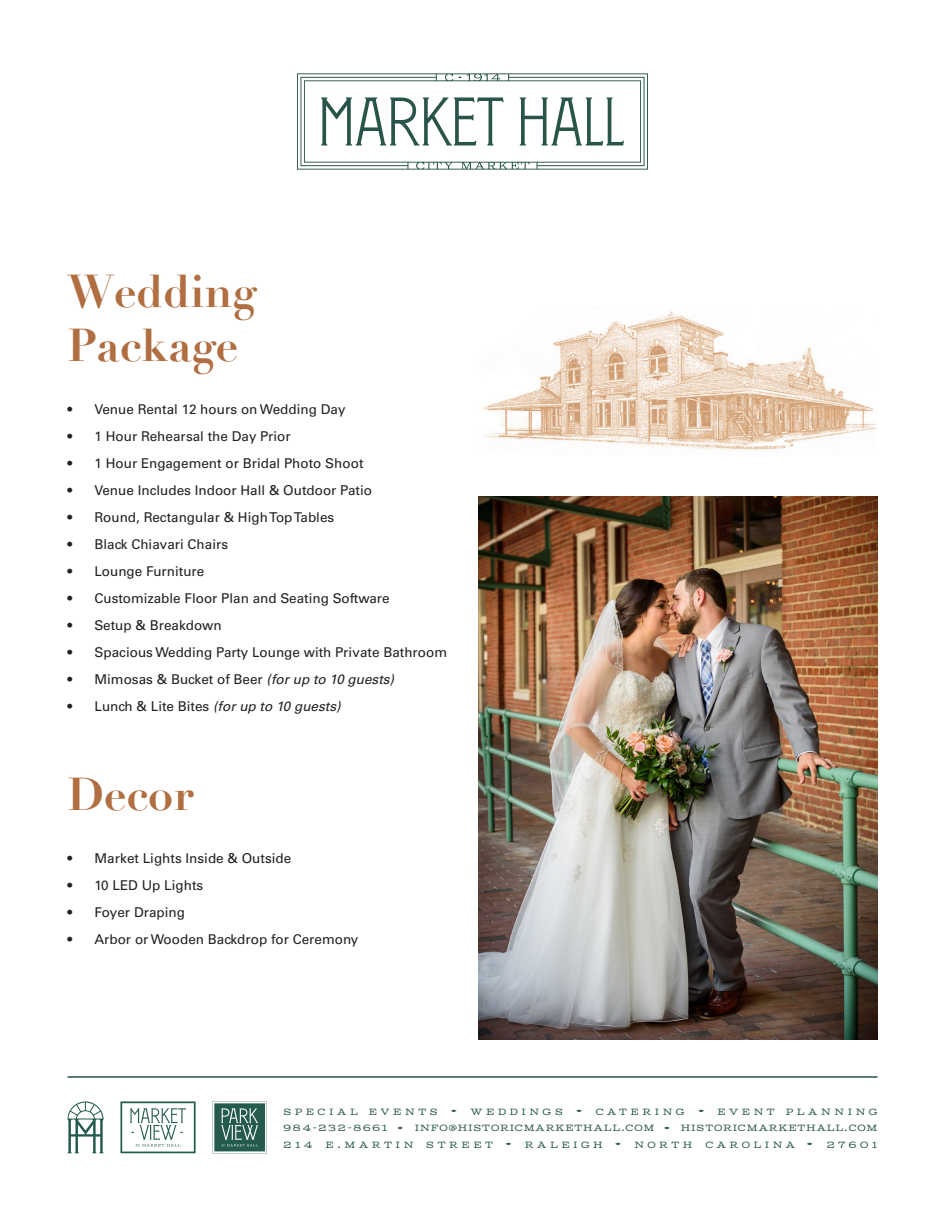
<style>
.page{position:relative;width:945px;height:1215px;background:#fff}
.page>*{position:absolute;margin:0;border:0;box-sizing:border-box;transform-origin:0 0}
.t1{font:700 45px "Didot";color:#b06e41}
.t2{font:13.5px "Univers";color:#231f20}
.t3{font:italic 13.5px "Univers";color:#231f20}
.t4{font:9px "Columbia Titling Standard";letter-spacing:.4em;color:#285449}
.t5{font:9px "Columbia Titling Standard";letter-spacing:.1em;color:#285449}
.t6{font:9px "Columbia Titling Standard";letter-spacing:.38em;color:#285449}
.t7{font:9px "Columbia Titling Standard";letter-spacing:.205em;color:#285449}
.s1{font-style:italic}
.s2{font-style:normal}
</style>
<div class="page">
<svg style="left:297px;top:73px;width:351px;height:97px"></svg>
<svg style="left:615px;top:1143px;width:6px;height:2px"></svg>
<svg style="left:397px;top:1127px;width:6px;height:2px"></svg>
<svg style="left:664px;top:1127px;width:6px;height:2px"></svg>
<svg style="left:451px;top:1110px;width:6px;height:2px"></svg>
<svg style="left:576px;top:1110px;width:6px;height:2px"></svg>
<svg style="left:698px;top:1110px;width:6px;height:2px"></svg>
<hr style="left:68px;top:1076px;width:810px;height:2px;background:#285449">
<svg style="left:67px;top:1101px;width:37px;height:52px"></svg>
<svg style="left:120px;top:1101px;width:76px;height:52px"></svg>
<svg style="left:212px;top:1101px;width:55px;height:52px"></svg>
<img style="left:484px;top:306px;width:393px;height:149px">
<img style="left:479px;top:496px;width:399px;height:544px">
<p class="t1" style="left:68px;top:263px;width:191px">Wedding</p>
<p class="t1" style="left:68px;top:317px;width:172px">Package</p>
<p class="t2" style="left:68px;top:401px;width:280px">• Venue Rental 12 hours on Wedding Day</p>
<p class="t2" style="left:68px;top:428px;width:225px">• 1 Hour Rehearsal the Day Prior</p>
<p class="t2" style="left:68px;top:455px;width:298px">• 1 Hour Engagement or Bridal Photo Shoot</p>
<p class="t2" style="left:68px;top:482px;width:306px">• Venue Includes Indoor Hall &amp; Outdoor Patio</p>
<p class="t2" style="left:68px;top:509px;width:268px">• Round, Rectangular &amp; High Top Tables</p>
<p class="t2" style="left:68px;top:536px;width:162px">• Black Chiavari Chairs</p>
<p class="t2" style="left:68px;top:563px;width:138px">• Lounge Furniture</p>
<p class="t2" style="left:68px;top:590px;width:324px">• Customizable Floor Plan and Seating Software</p>
<p class="t2" style="left:68px;top:617px;width:156px">• Setup &amp; Breakdown</p>
<p class="t2" style="left:68px;top:644px;width:381px">• Spacious Wedding Party Lounge with Private Bathroom</p>
<p class="t2" style="left:68px;top:671px;width:328px">• Mimosas &amp; Bucket of Beer <span class="s1">(for up to 10 guests)</span></p>
<p class="t3" style="left:68px;top:698px;width:275px"><span class="s2">• Lunch &amp; Lite Bites</span> (for up to 10 guests)</p>
<p class="t1" style="left:68px;top:766px;width:127px">Decor</p>
<p class="t2" style="left:68px;top:851px;width:225px">• Market Lights Inside &amp; Outside</p>
<p class="t2" style="left:68px;top:878px;width:137px">• 10 LED Up Lights</p>
<p class="t2" style="left:68px;top:905px;width:119px">• Foyer Draping</p>
<p class="t2" style="left:68px;top:932px;width:292px">• Arbor or Wooden Backdrop for Ceremony</p>
<p class="t4" style="left:284px;top:1106px;width:156px">SPECIAL EVENTS</p>
<p class="t4" style="left:470px;top:1106px;width:94px">WEDDINGS</p>
<p class="t4" style="left:596px;top:1106px;width:90px">CATERING</p>
<p class="t4" style="left:717px;top:1106px;width:162px">EVENT PLANNING</p>
<p class="t7" style="left:284px;top:1123px;width:105px">984-232-8661</p>
<p class="t5" style="left:415px;top:1123px;width:241px">INFO@HISTORICMARKETHALL.COM</p>
<p class="t5" style="left:681px;top:1123px;width:198px">HISTORICMARKETHALL.COM</p>
<p class="t6" style="left:284px;top:1139px;width:30px">214</p>
<p class="t6" style="left:325px;top:1139px;width:89px">E.MARTIN</p>
<p class="t6" style="left:426px;top:1139px;width:68px">STREET</p>
<p class="t4" style="left:525px;top:1139px;width:80px">RALEIGH</p>
<p class="t6" style="left:634px;top:1139px;width:60px">NORTH</p>
<p class="t4" style="left:705px;top:1139px;width:91px">CAROLINA</p>
<p class="t6" style="left:827px;top:1139px;width:52px">27601</p>
</div>
